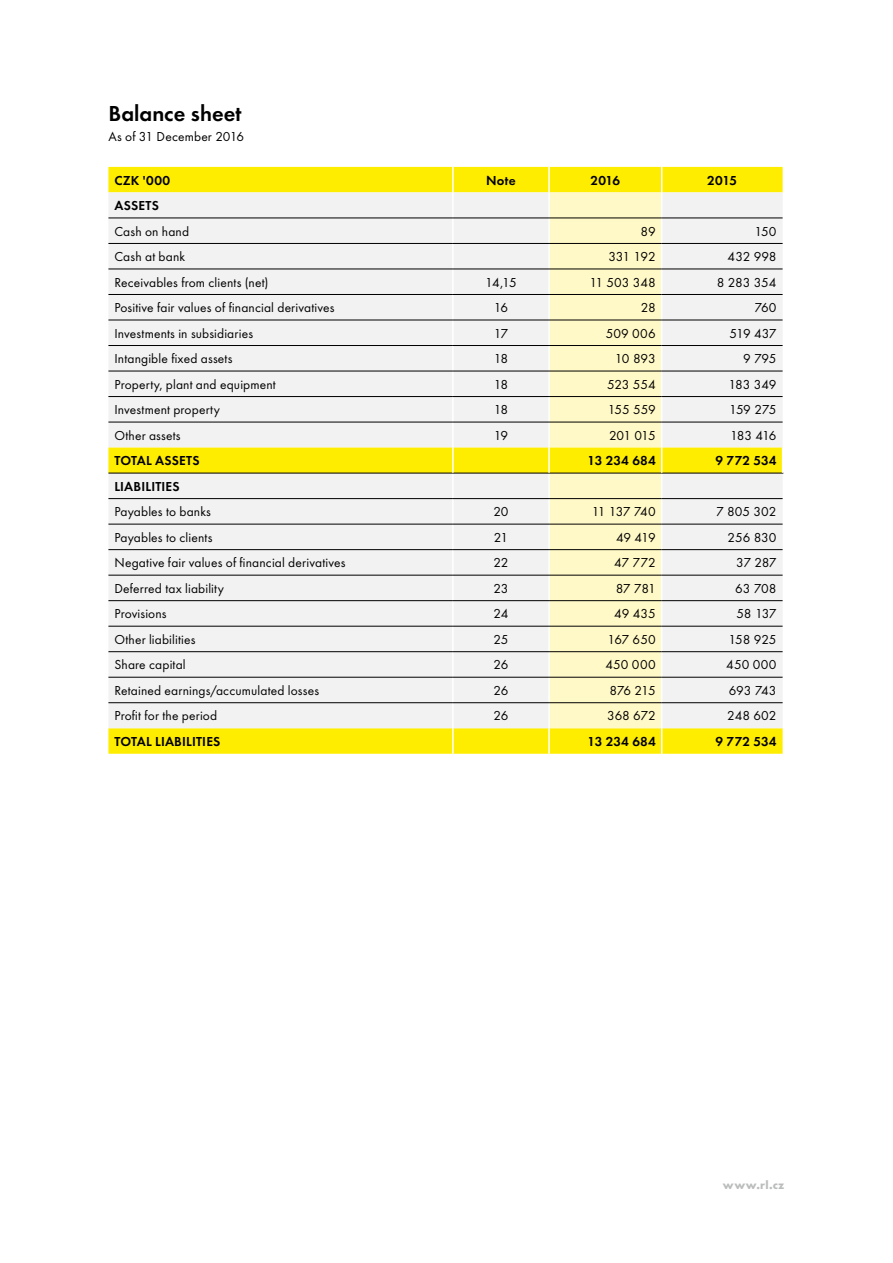
<style>
.page{position:relative;width:893px;height:1263px;background:#fff}
.page>*{position:absolute;margin:0;border:0;box-sizing:border-box;transform-origin:0 0}
.t1{font:600 22.5px "Futura TOT";color:#000}
.t2{font:13.5px "Futura TOT";letter-spacing:.01em;color:#000}
.t3{font:600 13.5px "Futura TOT";letter-spacing:.015em;color:#000}
.t4{font:700 12px "Futura TOT";letter-spacing:.035em;color:#bbbcbc}
</style>
<div class="page">
<svg style="left:108px;top:167px;width:675px;height:587px"></svg>
<h1 class="t1" style="left:108px;top:100px;width:135px">Balance sheet</h1>
<p class="t2" style="left:108px;top:128px;width:137px">As of 31 December 2016</p>
<p class="t3" style="left:114px;top:172px;width:57px">CZK '000</p>
<p class="t3" style="left:486px;top:172px;width:31px">Note</p>
<p class="t3" style="left:590px;top:172px;width:31px">2016</p>
<p class="t3" style="left:707px;top:172px;width:31px">2015</p>
<p class="t3" style="left:114px;top:198px;width:46px">ASSETS</p>
<p class="t2" style="left:114px;top:223px;width:76px">Cash on hand</p>
<p class="t2" style="left:640px;top:223px;width:17px">89</p>
<p class="t2" style="left:754px;top:223px;width:24px">150</p>
<p class="t2" style="left:114px;top:249px;width:72px">Cash at bank</p>
<p class="t2" style="left:608px;top:249px;width:49px">331 192</p>
<p class="t2" style="left:728px;top:249px;width:50px">432 998</p>
<p class="t2" style="left:114px;top:274px;width:156px">Receivables from clients (net)</p>
<p class="t2" style="left:485px;top:274px;width:33px">14,15</p>
<p class="t2" style="left:589px;top:274px;width:68px">11 503 348</p>
<p class="t2" style="left:717px;top:274px;width:61px">8 283 354</p>
<p class="t2" style="left:114px;top:300px;width:222px">Positive fair values of financial derivatives</p>
<p class="t2" style="left:494px;top:300px;width:16px">16</p>
<p class="t2" style="left:641px;top:300px;width:16px">28</p>
<p class="t2" style="left:754px;top:300px;width:24px">760</p>
<p class="t2" style="left:114px;top:325px;width:140px">Investments in subsidiaries</p>
<p class="t2" style="left:494px;top:325px;width:16px">17</p>
<p class="t2" style="left:606px;top:325px;width:51px">509 006</p>
<p class="t2" style="left:729px;top:325px;width:49px">519 437</p>
<p class="t2" style="left:114px;top:351px;width:120px">Intangible fixed assets</p>
<p class="t2" style="left:494px;top:351px;width:16px">18</p>
<p class="t2" style="left:615px;top:351px;width:42px">10 893</p>
<p class="t2" style="left:743px;top:351px;width:35px">9 795</p>
<p class="t2" style="left:114px;top:376px;width:163px">Property, plant and equipment</p>
<p class="t2" style="left:494px;top:376px;width:16px">18</p>
<p class="t2" style="left:607px;top:376px;width:50px">523 554</p>
<p class="t2" style="left:728px;top:376px;width:50px">183 349</p>
<p class="t2" style="left:114px;top:402px;width:107px">Investment property</p>
<p class="t2" style="left:494px;top:402px;width:16px">18</p>
<p class="t2" style="left:608px;top:402px;width:49px">155 559</p>
<p class="t2" style="left:729px;top:402px;width:49px">159 275</p>
<p class="t2" style="left:114px;top:427px;width:68px">Other assets</p>
<p class="t2" style="left:494px;top:427px;width:16px">19</p>
<p class="t2" style="left:609px;top:427px;width:48px">201 015</p>
<p class="t2" style="left:730px;top:427px;width:48px">183 416</p>
<p class="t3" style="left:114px;top:453px;width:87px">TOTAL ASSETS</p>
<p class="t3" style="left:588px;top:453px;width:70px">13 234 684</p>
<p class="t3" style="left:716px;top:453px;width:62px">9 772 534</p>
<p class="t3" style="left:114px;top:478px;width:67px">LIABILITIES</p>
<p class="t2" style="left:114px;top:504px;width:98px">Payables to banks</p>
<p class="t2" style="left:493px;top:504px;width:17px">20</p>
<p class="t2" style="left:592px;top:504px;width:65px">11 137 740</p>
<p class="t2" style="left:716px;top:504px;width:62px">7 805 302</p>
<p class="t2" style="left:114px;top:529px;width:100px">Payables to clients</p>
<p class="t2" style="left:494px;top:529px;width:16px">21</p>
<p class="t2" style="left:616px;top:529px;width:41px">49 419</p>
<p class="t2" style="left:727px;top:529px;width:51px">256 830</p>
<p class="t2" style="left:114px;top:555px;width:233px">Negative fair values of financial derivatives</p>
<p class="t2" style="left:493px;top:555px;width:17px">22</p>
<p class="t2" style="left:614px;top:555px;width:43px">47 772</p>
<p class="t2" style="left:736px;top:555px;width:42px">37 287</p>
<p class="t2" style="left:114px;top:580px;width:111px">Deferred tax liability</p>
<p class="t2" style="left:493px;top:580px;width:17px">23</p>
<p class="t2" style="left:616px;top:580px;width:42px">87 781</p>
<p class="t2" style="left:735px;top:580px;width:43px">63 708</p>
<p class="t2" style="left:114px;top:606px;width:54px">Provisions</p>
<p class="t2" style="left:493px;top:606px;width:17px">24</p>
<p class="t2" style="left:614px;top:606px;width:43px">49 435</p>
<p class="t2" style="left:736px;top:606px;width:42px">58 137</p>
<p class="t2" style="left:114px;top:631px;width:83px">Other liabilities</p>
<p class="t2" style="left:493px;top:631px;width:17px">25</p>
<p class="t2" style="left:607px;top:631px;width:50px">167 650</p>
<p class="t2" style="left:728px;top:631px;width:50px">158 925</p>
<p class="t2" style="left:114px;top:657px;width:73px">Share capital</p>
<p class="t2" style="left:493px;top:657px;width:16px">26</p>
<p class="t2" style="left:605px;top:657px;width:52px">450 000</p>
<p class="t2" style="left:726px;top:657px;width:52px">450 000</p>
<p class="t2" style="left:114px;top:682px;width:206px">Retained earnings/accumulated losses</p>
<p class="t2" style="left:493px;top:682px;width:16px">26</p>
<p class="t2" style="left:609px;top:682px;width:48px">876 215</p>
<p class="t2" style="left:729px;top:682px;width:49px">693 743</p>
<p class="t2" style="left:114px;top:708px;width:104px">Profit for the period</p>
<p class="t2" style="left:493px;top:708px;width:16px">26</p>
<p class="t2" style="left:607px;top:708px;width:50px">368 672</p>
<p class="t2" style="left:727px;top:708px;width:51px">248 602</p>
<p class="t3" style="left:114px;top:733px;width:108px">TOTAL LIABILITIES</p>
<p class="t3" style="left:588px;top:733px;width:70px">13 234 684</p>
<p class="t3" style="left:716px;top:733px;width:62px">9 772 534</p>
<p class="t4" style="left:723px;top:1177px;width:63px">www.rl.cz</p>
</div>
